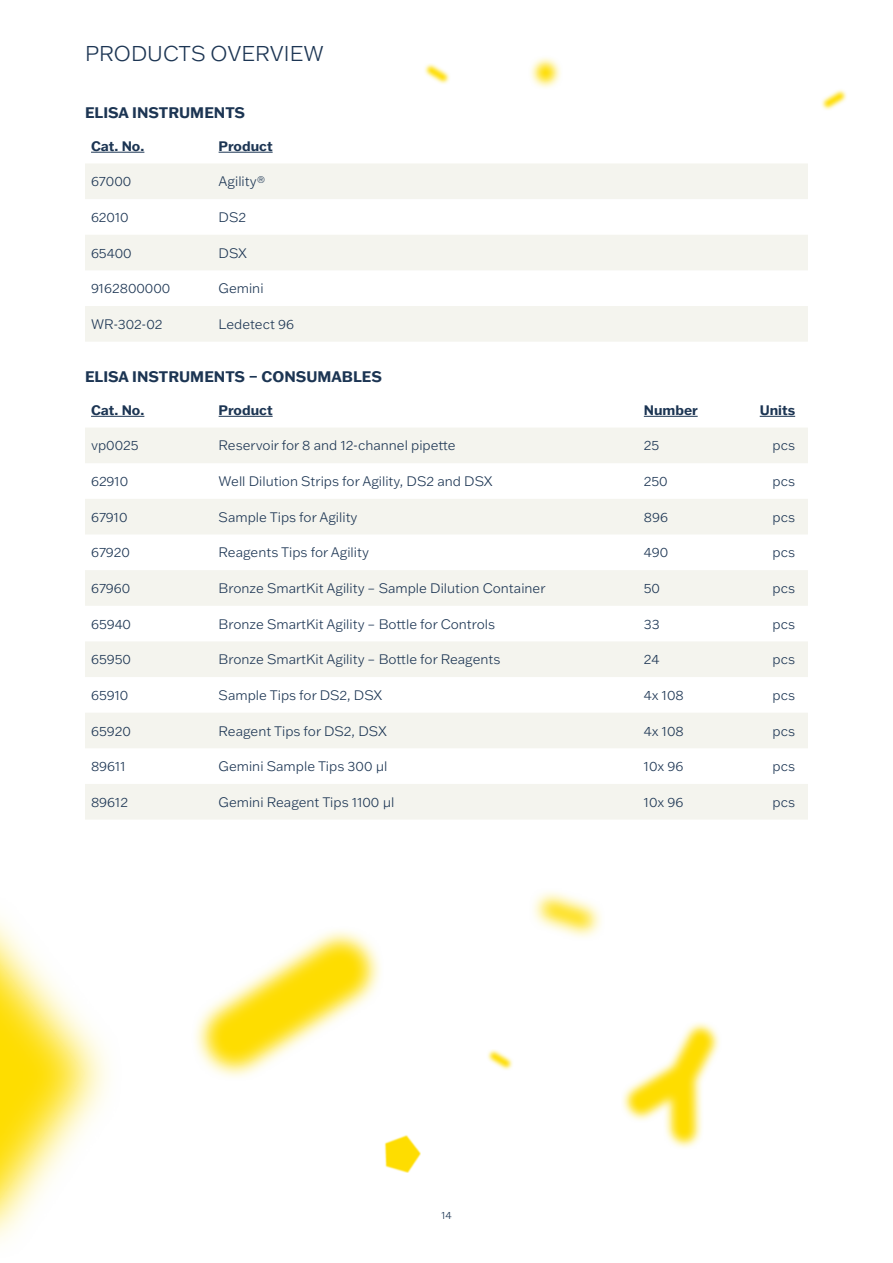
<style>
.page{position:relative;width:893px;height:1263px;background:#fff}
.page>*{position:absolute;margin:0;border:0;box-sizing:border-box;transform-origin:0 0}
.t1{font:300 21px "Franklin Gothic ATF";color:#1c3553}
.t2{font:700 15px "Franklin Gothic ATF";color:#1c3553}
.t3{font:300 13.5px "Franklin Gothic ATF";color:#1c3553}
.t4{font:700 13.5px "Franklin Gothic ATF";color:#1c3553}
.t5{font:300 10.5px "Franklin Gothic ATF";color:#1c3553}
</style>
<div class="page">
<svg style="left:821px;top:89px;width:26px;height:21px"></svg>
<svg style="left:824px;top:92px;width:20px;height:15px"></svg>
<svg style="left:384px;top:1135px;width:37px;height:38px"></svg>
<svg style="left:386px;top:1136px;width:34px;height:36px"></svg>
<svg style="left:487px;top:1049px;width:26px;height:21px"></svg>
<svg style="left:490px;top:1052px;width:20px;height:15px"></svg>
<svg style="left:533px;top:892px;width:68px;height:46px"></svg>
<svg style="left:541px;top:900px;width:52px;height:29px;background:#feef8e"></svg>
<svg style="left:195px;top:930px;width:186px;height:147px"></svg>
<svg style="left:203px;top:938px;width:169px;height:131px"></svg>
<svg style="left:622px;top:1022px;width:98px;height:126px"></svg>
<svg style="left:628px;top:1027px;width:87px;height:115px"></svg>
<svg style="left:530px;top:57px;width:31px;height:31px"></svg>
<svg style="left:537px;top:63px;width:18px;height:18px"></svg>
<svg style="left:424px;top:63px;width:26px;height:21px"></svg>
<svg style="left:427px;top:67px;width:20px;height:15px"></svg>
<svg style="left:0;top:918px;width:109px;height:324px"></svg>
<svg style="left:0;top:932px;width:85px;height:289px"></svg>
<svg style="left:85px;top:164px;width:723px;height:178px;fill:#f4f4ee"></svg>
<hr style="left:91px;top:152px;width:53px;height:1px;background:#1c3553">
<hr style="left:219px;top:152px;width:54px;height:1px;background:#1c3553">
<svg style="left:85px;top:428px;width:723px;height:392px;fill:#f4f4ee"></svg>
<hr style="left:91px;top:416px;width:53px;height:1px;background:#1c3553">
<hr style="left:219px;top:416px;width:54px;height:1px;background:#1c3553">
<hr style="left:644px;top:416px;width:54px;height:1px;background:#1c3553">
<hr style="left:760px;top:416px;width:35px;height:1px;background:#1c3553">
<h1 class="t1" style="left:85px;top:40px;width:240px">PRODUCTS OVERVIEW</h1>
<p class="t2" style="left:85px;top:102px;width:162px">ELISA INSTRUMENTS</p>
<p class="t4" style="left:91px;top:137px;width:55px">Cat. No.</p>
<p class="t4" style="left:219px;top:137px;width:56px">Product</p>
<p class="t3" style="left:91px;top:173px;width:42px">67000</p>
<p class="t3" style="left:219px;top:173px;width:48px">Agility®</p>
<p class="t3" style="left:91px;top:208px;width:39px">62010</p>
<p class="t3" style="left:219px;top:208px;width:29px">DS2</p>
<p class="t3" style="left:91px;top:244px;width:42px">65400</p>
<p class="t3" style="left:219px;top:244px;width:30px">DSX</p>
<p class="t3" style="left:91px;top:279px;width:81px">9162800000</p>
<p class="t3" style="left:219px;top:279px;width:46px">Gemini</p>
<p class="t3" style="left:91px;top:315px;width:73px">WR-302-02</p>
<p class="t3" style="left:219px;top:315px;width:77px">Ledetect 96</p>
<p class="t2" style="left:85px;top:366px;width:298px">ELISA INSTRUMENTS – CONSUMABLES</p>
<p class="t4" style="left:91px;top:401px;width:55px">Cat. No.</p>
<p class="t4" style="left:219px;top:401px;width:56px">Product</p>
<p class="t4" style="left:644px;top:401px;width:56px">Number</p>
<p class="t4" style="left:760px;top:401px;width:37px">Units</p>
<p class="t3" style="left:91px;top:437px;width:49px">vp0025</p>
<p class="t3" style="left:219px;top:437px;width:239px">Reservoir for 8 and 12-channel pipette</p>
<p class="t3" style="left:644px;top:437px;width:17px">25</p>
<p class="t3" style="left:773px;top:437px;width:24px">pcs</p>
<p class="t3" style="left:91px;top:472px;width:39px">62910</p>
<p class="t3" style="left:219px;top:472px;width:276px">Well Dilution Strips for Agility, DS2 and DSX</p>
<p class="t3" style="left:644px;top:472px;width:25px">250</p>
<p class="t3" style="left:773px;top:472px;width:24px">pcs</p>
<p class="t3" style="left:91px;top:508px;width:38px">67910</p>
<p class="t3" style="left:219px;top:508px;width:140px">Sample Tips for Agility</p>
<p class="t3" style="left:644px;top:508px;width:26px">896</p>
<p class="t3" style="left:773px;top:508px;width:24px">pcs</p>
<p class="t3" style="left:91px;top:544px;width:40px">67920</p>
<p class="t3" style="left:219px;top:544px;width:152px">Reagents Tips for Agility</p>
<p class="t3" style="left:644px;top:544px;width:26px">490</p>
<p class="t3" style="left:773px;top:544px;width:24px">pcs</p>
<p class="t3" style="left:91px;top:579px;width:41px">67960</p>
<p class="t3" style="left:219px;top:579px;width:328px">Bronze SmartKit Agility – Sample Dilution Container</p>
<p class="t3" style="left:644px;top:579px;width:18px">50</p>
<p class="t3" style="left:773px;top:579px;width:24px">pcs</p>
<p class="t3" style="left:91px;top:615px;width:42px">65940</p>
<p class="t3" style="left:219px;top:615px;width:278px">Bronze SmartKit Agility – Bottle for Controls</p>
<p class="t3" style="left:644px;top:615px;width:17px">33</p>
<p class="t3" style="left:773px;top:615px;width:24px">pcs</p>
<p class="t3" style="left:91px;top:650px;width:41px">65950</p>
<p class="t3" style="left:219px;top:650px;width:283px">Bronze SmartKit Agility – Bottle for Reagents</p>
<p class="t3" style="left:644px;top:650px;width:17px">24</p>
<p class="t3" style="left:773px;top:650px;width:24px">pcs</p>
<p class="t3" style="left:91px;top:686px;width:39px">65910</p>
<p class="t3" style="left:219px;top:686px;width:165px">Sample Tips for DS2, DSX</p>
<p class="t3" style="left:644px;top:686px;width:41px">4x 108</p>
<p class="t3" style="left:773px;top:686px;width:24px">pcs</p>
<p class="t3" style="left:91px;top:722px;width:41px">65920</p>
<p class="t3" style="left:219px;top:722px;width:170px">Reagent Tips for DS2, DSX</p>
<p class="t3" style="left:644px;top:722px;width:41px">4x 108</p>
<p class="t3" style="left:773px;top:722px;width:24px">pcs</p>
<p class="t3" style="left:91px;top:757px;width:36px">89611</p>
<p class="t3" style="left:219px;top:757px;width:170px">Gemini Sample Tips 300 µ l</p>
<p class="t3" style="left:644px;top:757px;width:41px">10x 96</p>
<p class="t3" style="left:773px;top:757px;width:24px">pcs</p>
<p class="t3" style="left:91px;top:793px;width:38px">89612</p>
<p class="t3" style="left:219px;top:793px;width:177px">Gemini Reagent Tips 1100 µ l</p>
<p class="t3" style="left:644px;top:793px;width:41px">10x 96</p>
<p class="t3" style="left:773px;top:793px;width:24px">pcs</p>
<p class="t5" style="left:441px;top:1208px;width:12px">14</p>
</div>
